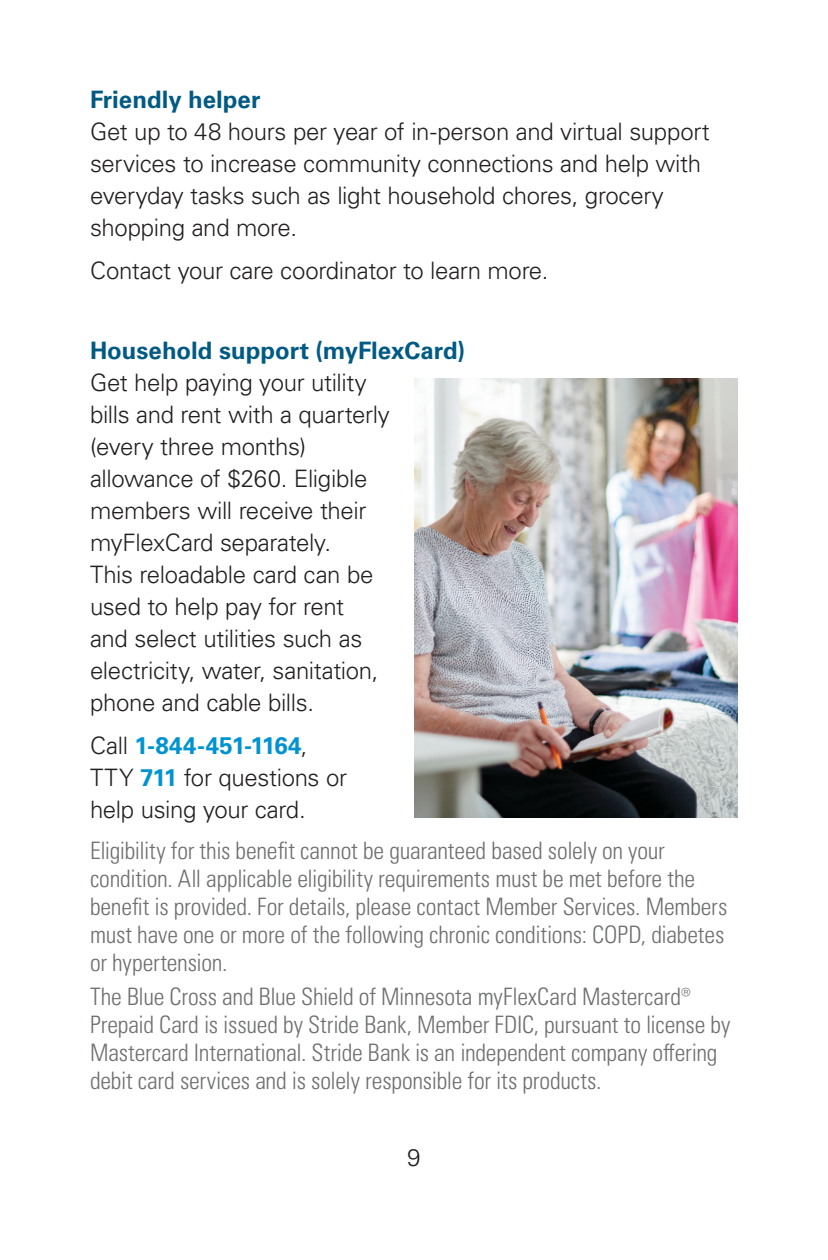
<style>
.page{position:relative;width:828px;height:1260px;background:#fff}
.page>*{position:absolute;margin:0;border:0;box-sizing:border-box;transform-origin:0 0}
.Disclaimers_-_H_W{font:300 condensed 24px/28px "Univers LT Pro";letter-spacing:-.01em;color:#6d6f71}
.Body_copy_H_W{font:300 24px/32px "Univers LT Pro 45";letter-spacing:-.015em;color:#231f20}
.Body_Copy_-_GOVT_Medicaid{font:300 24px/32px "Univers LT Pro 45";letter-spacing:-.015em;color:#231f20}
.Secondary_subhead_-_H_W{font:700 24px "Univers LT Pro 65";color:#005a84}
.s1{font-family:"Univers LT Pro 65";font-weight:700;color:#0093d1}
</style>
<div class="page">
<img style="left:414px;top:378px;width:324px;height:440px">
<p class="Secondary_subhead_-_H_W" style="left:90px;top:82px;width:172px">Friendly helper</p>
<p class="Body_copy_H_W" style="left:90px;top:115px;width:621px">Get up to 48 hours per year of in-person and virtual support services to increase community connections and help with everyday tasks such as light household chores, grocery shopping and more.</p>
<p class="Body_Copy_-_GOVT_Medicaid" style="left:90px;top:254px;width:460px">Contact your care coordinator to learn more.</p>
<p class="Secondary_subhead_-_H_W" style="left:90px;top:334px;width:377px">Household support (myFlexCard)</p>
<p class="Body_copy_H_W" style="left:90px;top:366px;width:301px">Get help paying your utility bills and rent with a quarterly (every three months) allowance of $260. Eligible members will receive their myFlexCard separately.<br>This reloadable card can be used to help pay for rent<br>and select utilities such as electricity, water, sanitation, phone and cable bills.</p>
<p class="Body_Copy_-_GOVT_Medicaid" style="left:90px;top:729px;width:259px">Call <span class="s1">1-844-451-1164</span>,<br>TTY <span class="s1">711</span> for questions or help using your card.</p>
<p class="Disclaimers_-_H_W" style="left:90px;top:835px;width:639px">Eligibility for this benefit cannot be guaranteed based solely on your condition. All applicable eligibility requirements must be met before the benefit is provided. For details, please contact Member Services. Members must have one or more of the following chronic conditions: COPD, diabetes or hypertension.</p>
<p class="Disclaimers_-_H_W" style="left:90px;top:981px;width:642px">The Blue Cross and Blue Shield of Minnesota myFlexCard Mastercard® Prepaid Card is issued by Stride Bank, Member FDIC, pursuant to license by Mastercard International. Stride Bank is an independent company offering debit card services and is solely responsible for its products.</p>
<p class="Body_copy_H_W" style="left:407px;top:1141px;width:15px">9</p>
</div>
